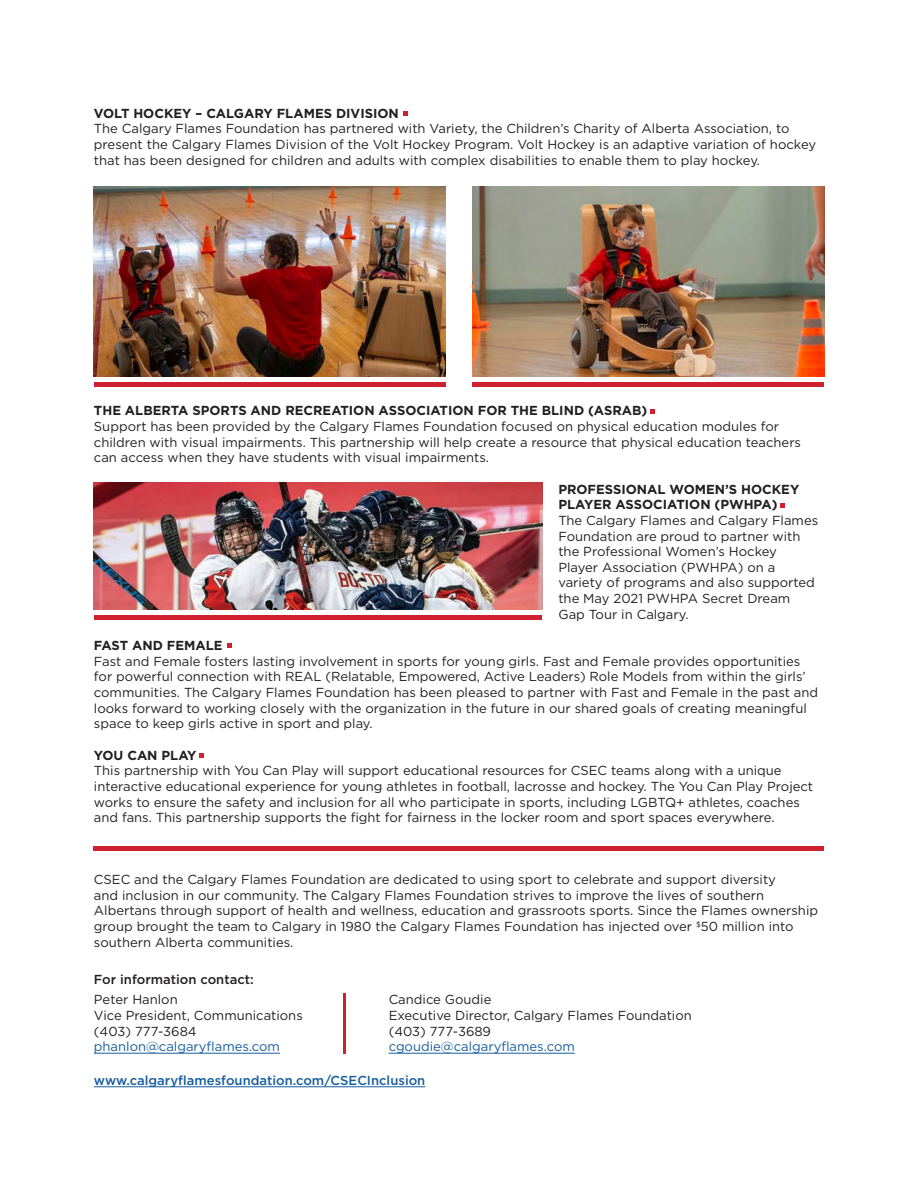
<style>
.page{position:relative;width:918px;height:1188px;background:#fff}
.page>*{position:absolute;margin:0;border:0;box-sizing:border-box;transform-origin:0 0}
.t1{font:13.05px/15.6px "Gotham HTF";color:#231f20}
.t2{font:700 13.05px/15.6px "Gotham HTF";color:#231f20}
.t3{font:13.05px "Gotham HTF";color:#175d9e}
.t4{font:500 13.05px "Gotham HTF";color:#175d9e}
.t5{font:500 13.05px "Gotham HTF";color:#231f20}
</style>
<div class="page">
<svg style="left:403px;top:111px;width:4px;height:4px"></svg>
<svg style="left:650px;top:410px;width:4px;height:4px"></svg>
<svg style="left:199px;top:754px;width:5px;height:4px"></svg>
<svg style="left:227px;top:643px;width:4px;height:5px"></svg>
<svg style="left:781px;top:503px;width:4px;height:5px"></svg>
<img style="left:94px;top:187px;width:352px;height:190px">
<div style="left:94px;top:382px;width:352px;height:5px;background:#cf202f"></div>
<img style="left:472px;top:187px;width:352px;height:190px">
<div style="left:472px;top:382px;width:352px;height:5px;background:#cf202f"></div>
<img style="left:94px;top:483px;width:448px;height:126px">
<hr style="left:94px;top:616px;width:448px;height:4px;background:#cf202f">
<hr style="left:94px;top:1087px;width:331px;height:1px;background:#175d9e">
<hr style="left:94px;top:847px;width:730px;height:4px;background:#cf202f">
<hr style="left:94px;top:1053px;width:186px;height:1px;background:#175d9e">
<hr style="left:389px;top:1053px;width:186px;height:1px;background:#175d9e">
<hr style="left:343px;top:994px;width:3px;height:60px;background:#cf202f">
<p class="t2" style="left:94px;top:105px;width:306px">VOLT HOCKEY – CALGARY FLAMES DIVISION</p>
<p class="t1" style="left:94px;top:121px;width:724px">The Calgary Flames Foundation has partnered with Variety, the Children’s Charity of Alberta Association, to present the Calgary Flames Division of the Volt Hockey Program. Volt Hockey is an adaptive variation of hockey that has been designed for children and adults with complex disabilities to enable them to play hockey.</p>
<p class="t2" style="left:94px;top:402px;width:555px">THE ALBERTA SPORTS AND RECREATION ASSOCIATION FOR THE BLIND (ASRAB)</p>
<p class="t1" style="left:94px;top:418px;width:709px">Support has been provided by the Calgary Flames Foundation focused on physical education modules for children with visual impairments. This partnership will help create a resource that physical education teachers can access when they have students with visual impairments.</p>
<p class="t2" style="left:558px;top:481px;width:243px">PROFESSIONAL WOMEN’S HOCKEY<br>PLAYER ASSOCIATION (PWHPA)</p>
<p class="t1" style="left:558px;top:512px;width:261px">The Calgary Flames and Calgary Flames<br>Foundation are proud to partner with the Professional Women’s Hockey<br>Player Association (PWHPA) on a variety of programs and also supported the May 2021 PWHPA Secret Dream<br>Gap Tour in Calgary.</p>
<p class="t2" style="left:94px;top:637px;width:130px">FAST AND FEMALE</p>
<p class="t1" style="left:94px;top:653px;width:726px">Fast and Female fosters lasting involvement in sports for young girls. Fast and Female provides opportunities for powerful connection with REAL (Relatable, Empowered, Active Leaders) Role Models from within the girls’ communities. The Calgary Flames Foundation has been pleased to partner with Fast and Female in the past and looks forward to working closely with the organization in the future in our shared goals of creating meaningful space to keep girls active in sport and play.</p>
<p class="t2" style="left:94px;top:747px;width:104px">YOU CAN PLAY</p>
<p class="t1" style="left:94px;top:763px;width:721px">This partnership with You Can Play will support educational resources for CSEC teams along with a unique interactive educational experience for young athletes in football, lacrosse and hockey. The You Can Play Project works to ensure the safety and inclusion for all who participate in sports, including LGBTQ+ athletes, coaches and fans. This partnership supports the fight for fairness in the locker room and sport spaces everywhere.</p>
<p class="t1" style="left:94px;top:871px;width:726px">CSEC and the Calgary Flames Foundation are dedicated to using sport to celebrate and support diversity<br>and inclusion in our community. The Calgary Flames Foundation strives to improve the lives of southern Albertans through support of health and wellness, education and grassroots sports. Since the Flames ownership group brought the team to Calgary in 1980 the Calgary Flames Foundation has injected over <sup>$</sup>50 million into southern Alberta communities.</p>
<p class="t5" style="left:94px;top:972px;width:161px">For information contact:</p>
<p class="t1" style="left:94px;top:992px;width:85px">Peter Hanlon</p>
<p class="t1" style="left:94px;top:1008px;width:210px">Vice President, Communications</p>
<p class="t1" style="left:94px;top:1023px;width:104px">(403) 777-3684</p>
<p class="t3" style="left:94px;top:1040px;width:188px">phanlon@calgaryflames.com</p>
<p class="t1" style="left:389px;top:992px;width:104px">Candice Goudie</p>
<p class="t1" style="left:389px;top:1008px;width:305px">Executive Director, Calgary Flames Foundation</p>
<p class="t1" style="left:389px;top:1023px;width:104px">(403) 777-3689</p>
<p class="t3" style="left:389px;top:1040px;width:188px">cgoudie@calgaryflames.com</p>
<p class="t4" style="left:94px;top:1073px;width:333px">www.calgaryflamesfoundation.com/CSECInclusion</p>
</div>
